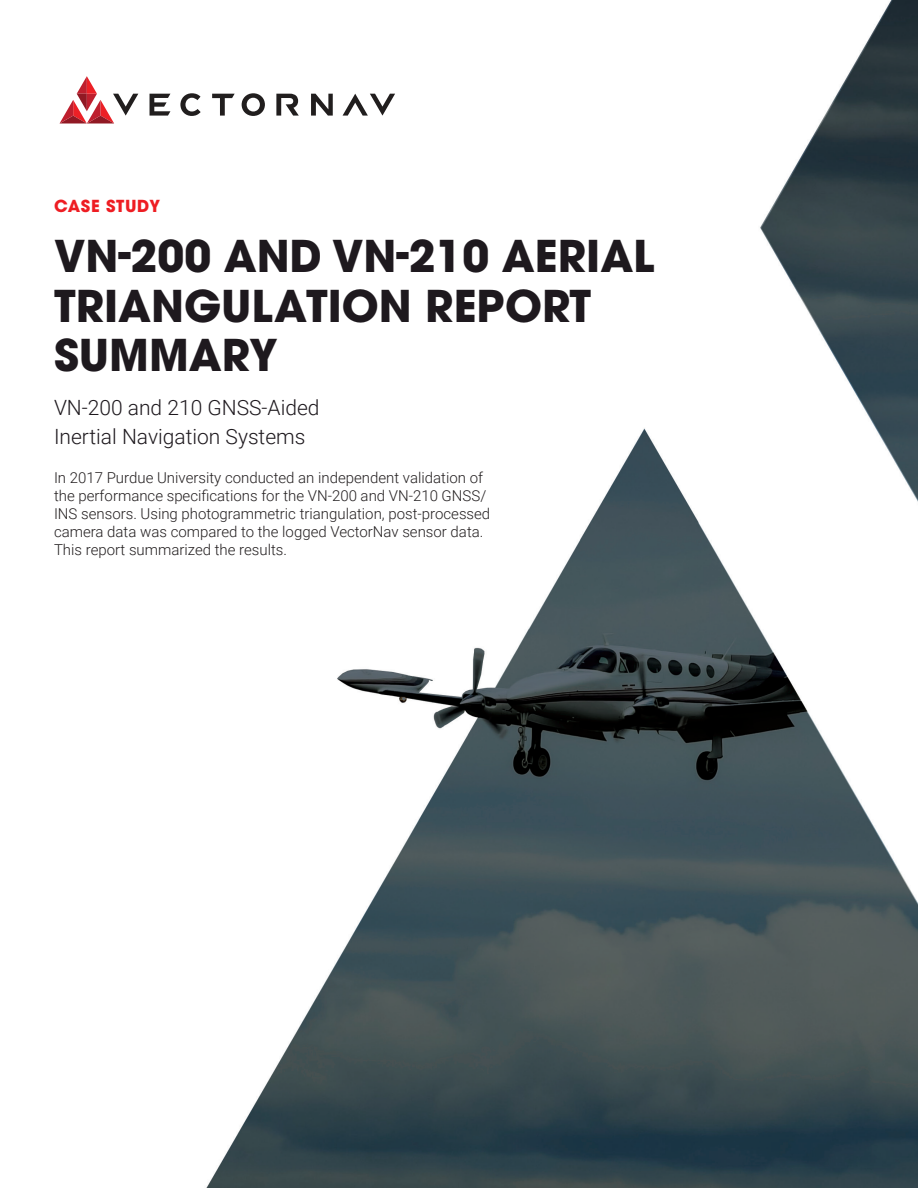
<style>
.page{position:relative;width:918px;height:1188px;background:#fff}
.page>*{position:absolute;margin:0;border:0;box-sizing:border-box;transform-origin:0 0}
.t1{font:700 43.5px/49.5px "ITC Avant Garde Pro";color:#1e191e}
.t2{font:300 21px/28.5px "Roboto";color:#1e191e}
.t3{font:700 16.5px "ITC Avant Garde Pro";letter-spacing:.04em;color:#ee1d23}
.t4{font:300 15px/18px "Roboto";color:#231f20}
</style>
<div class="page">
<img style="left:206px;top:0;width:712px;height:1188px">
<svg style="left:150px;top:94px;width:20px;height:22px"></svg>
<svg style="left:180px;top:93px;width:21px;height:23px"></svg>
<svg style="left:212px;top:94px;width:23px;height:22px"></svg>
<svg style="left:242px;top:93px;width:23px;height:23px"></svg>
<svg style="left:276px;top:94px;width:23px;height:22px"></svg>
<svg style="left:311px;top:94px;width:22px;height:22px"></svg>
<svg style="left:343px;top:94px;width:52px;height:22px"></svg>
<svg style="left:60px;top:76px;width:78px;height:47px"></svg>
<p class="t3" style="left:54px;top:195px;width:108px">CASE STUDY</p>
<h1 class="t1" style="left:54px;top:231px;width:602px">VN-200 AND VN-210 AERIAL<br>TRIANGULATION REPORT<br>SUMMARY</h1>
<h2 class="t2" style="left:54px;top:393px;width:267px">VN-200 and 210 GNSS-Aided<br>Inertial Navigation Systems</h2>
<p class="t4" style="left:54px;top:468px;width:438px">In 2017 Purdue University conducted an independent validation of the performance specifications for the VN-200 and VN-210 GNSS/ INS sensors. Using photogrammetric triangulation, post-processed camera data was compared to the logged VectorNav sensor data.<br>This report summarized the results.</p>
</div>
